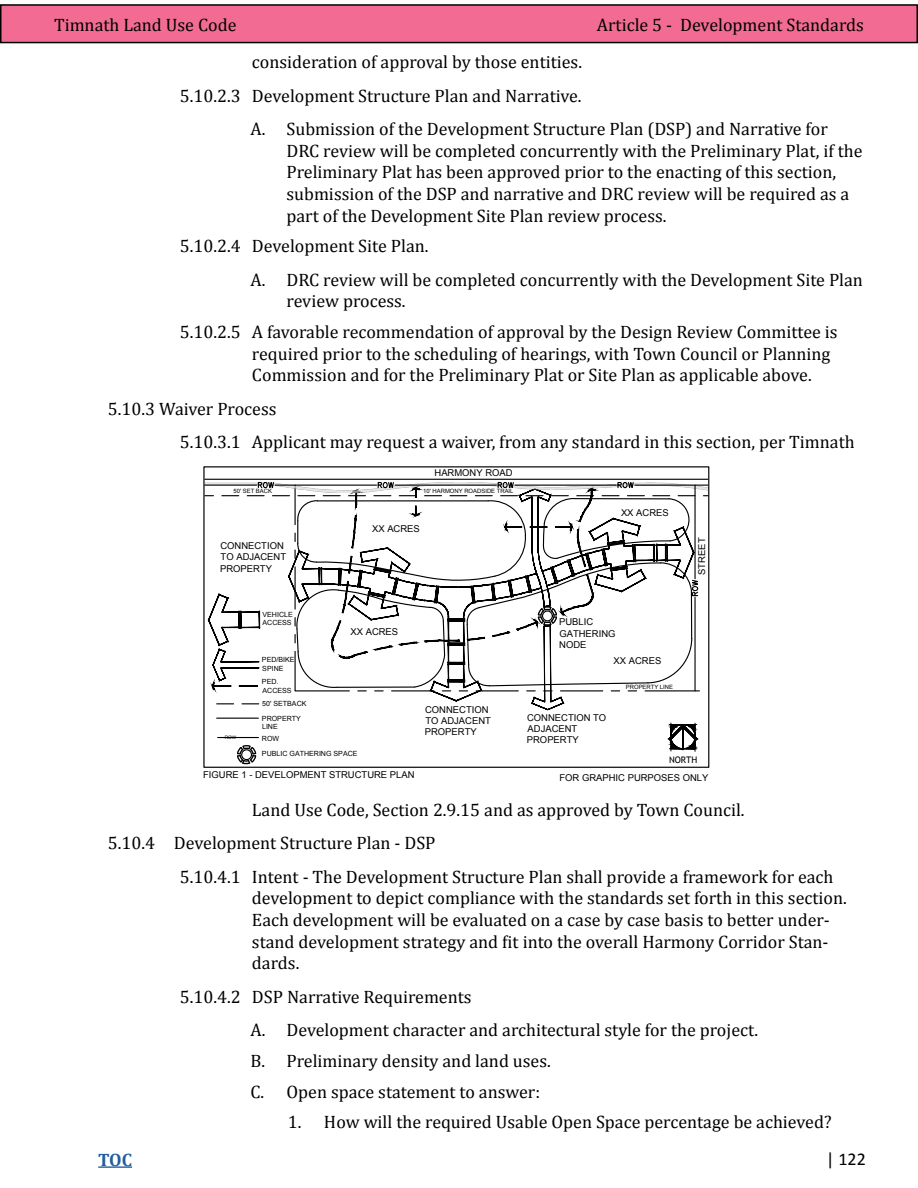
<style>
.page{position:relative;width:918px;height:1188px;background:#fff}
.page>*{position:absolute;margin:0;border:0;box-sizing:border-box;transform-origin:0 0}
.t1{font:18px/21.6px "Cambria";color:#000}
.t2{font:18px "Calibri";color:#000}
.t3{font:700 18px "Cambria";color:#215e9e}
.t4{font:9.45px/11.4px "Arial";color:#000}
.t5{font:9px "Trebuchet MS";color:#000}
.t6{font:7.05px/8.6px "Arial";color:#000}
.t7{font:5.85px "Arial";color:#000}
.t8{font:4.65px "Arial";color:#000}
</style>
<div class="page">
<div style="left:1px;top:5px;width:916px;height:38px;background:#f16b92"></div>
<div style="left:0;top:4px;width:918px;height:39px;border:2px solid #000"></div>
<hr style="left:98px;top:1166px;width:34px;height:2px;background:#215e9e">
<hr style="left:217px;top:718px;width:41px;height:1px;background:#000">
<svg style="left:237px;top:745px;width:20px;height:20px"></svg>
<hr style="left:218px;top:737px;width:40px;height:1px;background:#000">
<svg style="left:206px;top:478px;width:501px;height:232px"></svg>
<svg style="left:667px;top:723px;width:32px;height:28px"></svg>
<div style="left:203px;top:466px;width:506px;height:302px;border:1px solid #000"></div>
<p class="t1" style="left:54px;top:13px;width:184px">Timnath Land Use Code</p>
<p class="t1" style="left:597px;top:14px;width:269px">Article 5 - Development Standards</p>
<p class="t1" style="left:252px;top:51px;width:332px">consideration of approval by those entities.</p>
<p class="t1" style="left:180px;top:85px;width:403px">5.10.2.3 Development Structure Plan and Narrative.</p>
<p class="t1" style="left:250px;top:118px;width:579px">A. Submission of the Development Structure Plan (DSP) and Narrative for</p>
<p class="t1" style="left:286px;top:140px;width:578px">DRC review will be completed concurrently with the Preliminary Plat, if the Preliminary Plat has been approved prior to the enacting of this section, submission of the DSP and narrative and DRC review will be required as a part of the Development Site Plan review process.</p>
<p class="t1" style="left:250px;top:229px;width:614px;line-height:33.6px;text-indent:-71px">5.10.2.4 Development Site Plan.<br>A. DRC review will be completed concurrently with the Development Site Plan</p>
<p class="t1" style="left:180px;top:286px;width:659px;line-height:30.6px;text-indent:107px">review process.<br>5.10.2.5 A favorable recommendation of approval by the Design Review Committee is</p>
<p class="t1" style="left:252px;top:343px;width:580px">required prior to the scheduling of hearings, with Town Council or Planning<br>Commission and for the Preliminary Plat or Site Plan as applicable above.</p>
<p class="t1" style="left:180px;top:392px;width:676px;line-height:33.6px;text-indent:-72px">5.10.3 Waiver Process<br>5.10.3.1 Applicant may request a waiver, from any standard in this section, per Timnath</p>
<p class="t7" style="left:233px;top:487px;width:40px">50' SET BACK</p>
<p class="t4" style="left:435px;top:467px;width:80px">HARMONY ROAD</p>
<p class="t7" style="left:423px;top:487px;width:92px">10' HARMONY ROADSIDE TRAIL</p>
<p class="t4" style="left:372px;top:523px;width:49px">XX ACRES</p>
<p class="t4" style="left:220px;top:540px;width:68px">CONNECTION<br>TO ADJACENT<br>PROPERTY</p>
<p class="t6" style="left:263px;top:610px;width:32px">VEHICLE<br>ACCESS</p>
<p class="t6" style="left:262px;top:655px;width:34px">PED/BIKE<br>SPINE</p>
<p class="t6" style="left:262px;top:678px;width:31px">PED.<br>ACCESS</p>
<p class="t6" style="left:262px;top:697px;width:46px;line-height:14.2px">50' SETBACK<br>PROPERTY</p>
<p class="t6" style="left:262px;top:721px;width:19px;line-height:11.9px">LINE<br>ROW</p>
<p class="t6" style="left:262px;top:749px;width:97px">PUBLIC GATHERING SPACE</p>
<p class="t4" style="left:350px;top:626px;width:49px">XX ACRES</p>
<p class="t8" style="left:225px;top:734px;width:13px">ROW</p>
<p class="t4" style="left:203px;top:769px;width:213px">FIGURE 1 - DEVELOPMENT STRUCTURE PLAN</p>
<p class="t4" style="left:425px;top:704px;width:68px">CONNECTION<br>TO ADJACENT<br>PROPERTY</p>
<p class="t4" style="left:621px;top:507px;width:49px">XX ACRES</p>
<p class="t4" style="left:559px;top:617px;width:58px">PUBLIC<br>GATHERING<br>NODE</p>
<p class="t4" style="left:614px;top:656px;width:49px">XX ACRES</p>
<p class="t4" style="left:527px;top:712px;width:81px">CONNECTION TO<br>ADJACENT<br>PROPERTY</p>
<p class="t7" style="left:626px;top:683px;width:49px">PROPERTY LINE</p>
<p class="t4" style="left:696px;top:575px;width:39px;rotate:-90deg">STREET</p>
<p class="t5" style="left:669px;top:755px;width:30px">NORTH</p>
<p class="t4" style="left:560px;top:772px;width:150px">FOR GRAPHIC PURPOSES ONLY</p>
<p class="t1" style="left:252px;top:799px;width:494px">Land Use Code, Section 2.9.15 and as approved by Town Council.</p>
<p class="t1" style="left:108px;top:832px;width:329px">5.10.4 Development Structure Plan - DSP</p>
<p class="t1" style="left:180px;top:866px;width:655px">5.10.4.1 Intent - The Development Structure Plan shall provide a framework for each</p>
<p class="t1" style="left:252px;top:887px;width:596px">development to depict compliance with the standards set forth in this section.<br>Each development will be evaluated on a case by case basis to better under&shy;stand development strategy and fit into the overall Harmony Corridor Stan&shy;dards.</p>
<p class="t1" style="left:250px;top:980px;width:509px;line-height:33.6px;text-indent:-71px">5.10.4.2 DSP Narrative Requirements<br>A. Development character and architectural style for the project.</p>
<p class="t1" style="left:250px;top:1046px;width:302px;line-height:30.6px">B. Preliminary density and land uses.<br>C. Open space statement to answer:</p>
<p class="t1" style="left:288px;top:1111px;width:545px">1. How will the required Usable Open Space percentage be achieved?</p>
<p class="t3" style="left:98px;top:1147px;width:35px">TOC</p>
<p class="t2" style="left:826px;top:1146px;width:41px">| 122</p>
</div>
